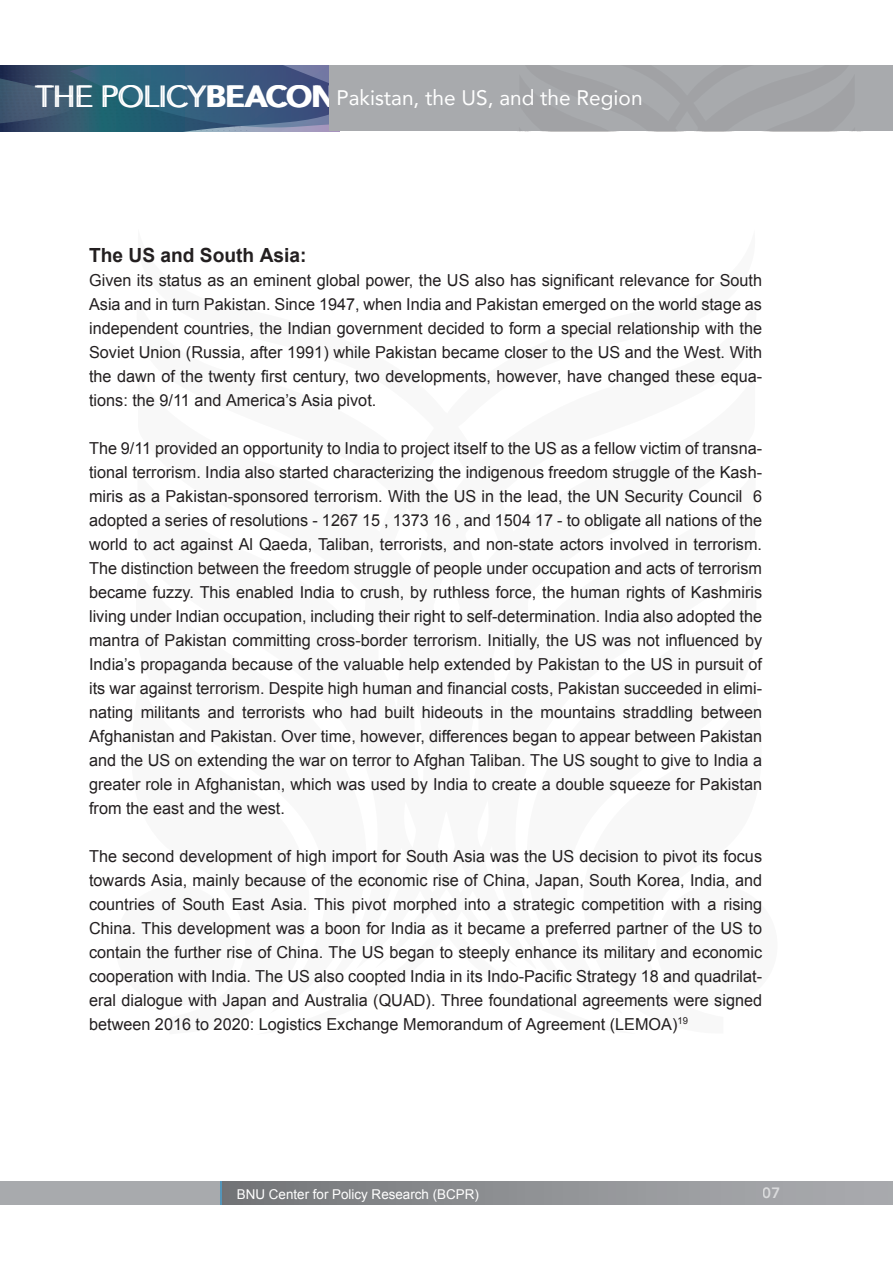
<style>
.page{position:relative;width:893px;height:1263px;background:#fff}
.page>*{position:absolute;margin:0;border:0;box-sizing:border-box;transform-origin:0 0}
.t1{font:21px "Avenir";color:#fff}
.t2{font:700 19.5px "Arial";color:#231f20}
.t3{font:16.5px/24px "Arial";color:#231f20;text-align:justify}
.t4{font:800 15px "Avenir";color:#fff}
.t5{font:13.5px "Arial";color:#fff}
.s1{font-weight:300;font-size:30.6px}
.s2{font-weight:800;font-size:30.6px}
</style>
<div class="page">
<div style="left:656px;top:885px;width:122px;height:121px;background:#f8f8f8;border-radius:50%"></div>
<svg style="left:0;top:65px;width:340px;height:66px;background:#395c7a"></svg>
<div style="left:0;top:1181px;width:318px;height:24px;background:#a8aaad"></div>
<div style="left:220px;top:1181px;width:673px;height:24px;background:linear-gradient(to right,#747679,#adaeb2)"></div>
<hr style="left:220px;top:1181px;width:2px;height:24px;background:#5495b9">
<div style="left:331px;top:66px;width:556px;height:65px;background:#a8aaad"></div>
<p class="t1" style="left:37px;top:81px;width:612px"><span class="s1">THE POLICY</span><span class="s2">BEACON</span> Con ours of a new IMF pro ram</p>
<p class="t1" style="left:337px;top:81px;width:301px">Contours of a new IMF program</p>
<p class="t1" style="left:345px;top:81px;width:301px">Contours of a new IMF program</p>
<p class="t1" style="left:447px;top:81px;width:25px">f a</p>
<p class="t1" style="left:594px;top:81px;width:14px">g</p>
<p class="t1" style="left:336px;top:81px;width:308px">Pakistan, the US, and the Region</p>
<p class="t2" style="left:89px;top:242px;width:219px">The US and South Asia:</p>
<p class="t3" style="left:89px;top:268px;width:675px">Given its status as an eminent global power, the US also has significant relevance for South Asia and in turn Pakistan. Since 1947, when India and Pakistan emerged on the world stage as independent countries, the Indian government decided to form a special relationship with the Soviet Union (Russia, after 1991) while Pakistan became closer to the US and the West. With the dawn of the twenty first century, two developments, however, have changed these equa&shy;tions: the 9/11 and America’s Asia pivot.</p>
<p class="t3" style="left:89px;top:436px;width:675px">The 9/11 provided an opportunity to India to project itself to the US as a fellow victim of transna&shy;tional terrorism. India also started characterizing the indigenous freedom struggle of the Kash&shy;miris as a Pakistan-sponsored terrorism. With the US in the lead, the UN Security Council 6 adopted a series of resolutions - 1267 15 , 1373 16 , and 1504 17 - to obligate all nations of the world to act against Al Qaeda, Taliban, terrorists, and non-state actors involved in terrorism.<br>The distinction between the freedom struggle of people under occupation and acts of terrorism became fuzzy. This enabled India to crush, by ruthless force, the human rights of Kashmiris living under Indian occupation, including their right to self-determination. India also adopted the mantra of Pakistan committing cross-border terrorism. Initially, the US was not influenced by India’s propaganda because of the valuable help extended by Pakistan to the US in pursuit of its war against terrorism. Despite high human and financial costs, Pakistan succeeded in elimi&shy;nating militants and terrorists who had built hideouts in the mountains straddling between Afghanistan and Pakistan. Over time, however, differences began to appear between Pakistan and the US on extending the war on terror to Afghan Taliban. The US sought to give to India a greater role in Afghanistan, which was used by India to create a double squeeze for Pakistan from the east and the west.</p>
<p class="t3" style="left:89px;top:844px;width:675px">The second development of high import for South Asia was the US decision to pivot its focus towards Asia, mainly because of the economic rise of China, Japan, South Korea, India, and countries of South East Asia. This pivot morphed into a strategic competition with a rising China. This development was a boon for India as it became a preferred partner of the US to contain the further rise of China. The US began to steeply enhance its military and economic cooperation with India. The US also coopted India in its Indo-Pacific Strategy 18 and quadrilat&shy;eral dialogue with Japan and Australia (QUAD). Three foundational agreements were signed between 2016 to 2020: Logistics Exchange Memorandum of Agreement (LEMOA)<sup>19</sup></p>
<p class="t4" style="left:763px;top:1181px;width:19px">07</p>
<p class="t5" style="left:237px;top:1185px;width:243px">BNU Center for Policy Research (BCPR)</p>
<p class="t4" style="left:759px;top:1183px;width:19px">03</p>
<p class="t4" style="left:756px;top:1183px;width:19px">03</p>
</div>
